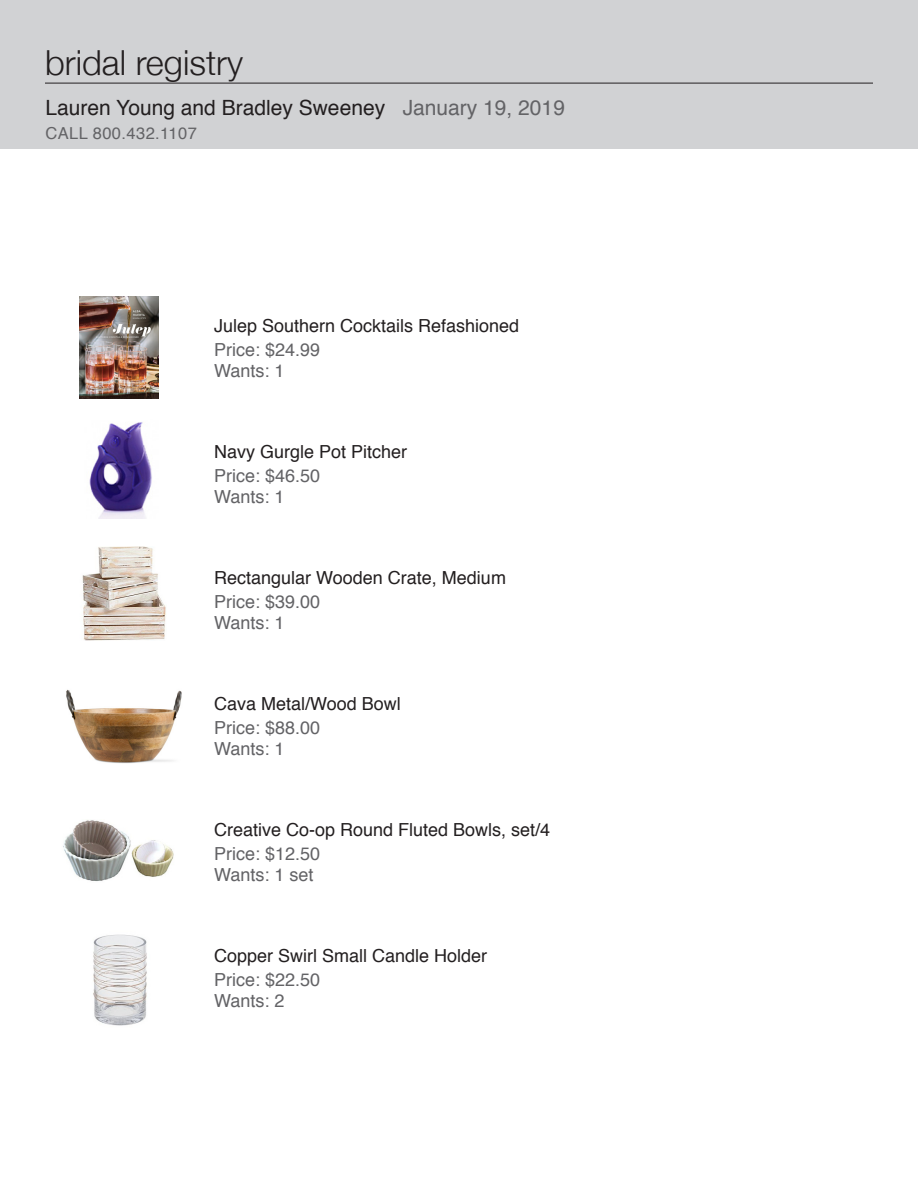
<style>
.page{position:relative;width:918px;height:1188px;background:#fff}
.page>*{position:absolute;margin:0;border:0;box-sizing:border-box;transform-origin:0 0}
.t1{font:300 34.5px "Helvetica Neue";color:#231f20}
.bride_and_groom{font:21px "Helvetica";color:#231f20}
.item{font:18px "Helvetica";color:#231f20}
.price_and_number{font:18px "Helvetica";color:#636366}
.t2{font:16.5px "Helvetica";letter-spacing:.025em;color:#636366}
.s1{color:#636366}
</style>
<div class="page">
<div style="left:0;top:0;width:918px;height:148px;background:#d1d2d4"></div>
<hr style="left:45px;top:83px;width:828px;height:1px;background:#231f20">
<img style="left:80px;top:296px;width:78px;height:102px">
<img style="left:89px;top:422px;width:63px;height:97px">
<img style="left:82px;top:546px;width:84px;height:95px">
<img style="left:66px;top:689px;width:116px;height:74px">
<img style="left:63px;top:820px;width:111px;height:61px">
<img style="left:93px;top:934px;width:54px;height:92px">
<p class="t1" style="left:45px;top:35px;width:200px">bridal registry</p>
<p class="bride_and_groom" style="left:45px;top:92px;width:521px">Lauren Young and Bradley Sweeney <span class="s1">January 19, 2019</span></p>
<p class="t2" style="left:45px;top:121px;width:153px">CALL 800.432.1107</p>
<p class="item" style="left:214px;top:312px;width:307px">Julep Southern Cocktails Refashioned</p>
<p class="price_and_number" style="left:214px;top:336px;width:108px">Price: $24.99</p>
<p class="price_and_number" style="left:214px;top:357px;width:72px">Wants: 1</p>
<p class="item" style="left:214px;top:438px;width:195px">Navy Gurgle Pot Pitcher</p>
<p class="price_and_number" style="left:214px;top:462px;width:108px">Price: $46.50</p>
<p class="price_and_number" style="left:214px;top:483px;width:72px">Wants: 1</p>
<p class="item" style="left:214px;top:564px;width:293px">Rectangular Wooden Crate, Medium</p>
<p class="price_and_number" style="left:214px;top:588px;width:108px">Price: $39.00</p>
<p class="price_and_number" style="left:214px;top:609px;width:72px">Wants: 1</p>
<p class="item" style="left:214px;top:690px;width:188px">Cava Metal/Wood Bowl</p>
<p class="price_and_number" style="left:214px;top:714px;width:108px">Price: $88.00</p>
<p class="price_and_number" style="left:214px;top:735px;width:72px">Wants: 1</p>
<p class="item" style="left:214px;top:816px;width:338px">Creative Co-op Round Fluted Bowls, set/4</p>
<p class="price_and_number" style="left:214px;top:840px;width:108px">Price: $12.50</p>
<p class="price_and_number" style="left:214px;top:861px;width:101px">Wants: 1 set</p>
<p class="item" style="left:214px;top:942px;width:275px">Copper Swirl Small Candle Holder</p>
<p class="price_and_number" style="left:214px;top:966px;width:108px">Price: $22.50</p>
<p class="price_and_number" style="left:214px;top:987px;width:72px">Wants: 2</p>
</div>
